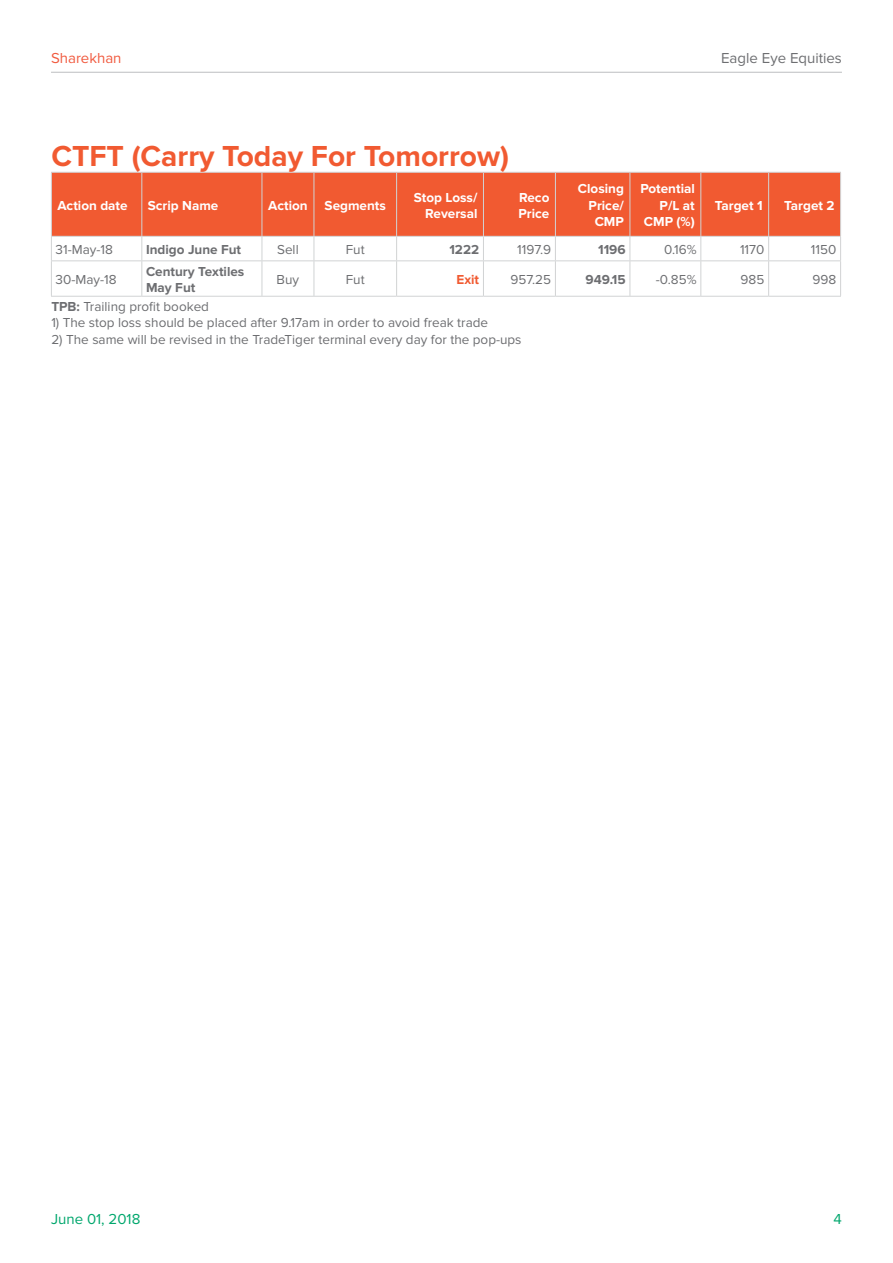
<style>
.page{position:relative;width:893px;height:1263px;background:#fff}
.page>*{position:absolute;margin:0;border:0;box-sizing:border-box;transform-origin:0 0}
.t1{font:700 30px "Proxima Nova";color:#f15a31}
.t2{font:15px "Proxima Nova";color:#6d6e71}
.t3{font:15px "Proxima Nova";color:#00a76d}
.t4{font:15px "Proxima Nova";color:#f15b40}
.t5{font:13.5px "Proxima Nova";color:#6d6e71}
.t6{font:700 13.5px/16.2px "Proxima Nova";color:#fff;text-align:right}
.t7{font:700 13.5px/16.2px "Proxima Nova";color:#6d6e71}
.t8{font:700 13.5px "Proxima Nova";color:#f15a31}
.s1{font-weight:700}
</style>
<div class="page">
<hr style="left:51px;top:72px;width:791px;height:1px;background:#bcbec0">
<div style="left:52px;top:173px;width:788px;height:63px;background:#f15a31"></div>
<svg style="left:52px;top:237px;width:788px;height:59px"></svg>
<hr style="left:51px;top:173px;width:1px;height:63px;background:#d1d3d4">
<hr style="left:141px;top:173px;width:1px;height:63px;background:#d1d3d4">
<hr style="left:262px;top:173px;width:1px;height:63px;background:#d1d3d4">
<hr style="left:314px;top:173px;width:1px;height:63px;background:#d1d3d4">
<hr style="left:396px;top:173px;width:1px;height:63px;background:#d1d3d4">
<hr style="left:483px;top:173px;width:1px;height:63px;background:#d1d3d4">
<hr style="left:555px;top:173px;width:1px;height:63px;background:#d1d3d4">
<hr style="left:630px;top:173px;width:1px;height:63px;background:#d1d3d4">
<hr style="left:700px;top:173px;width:1px;height:63px;background:#d1d3d4">
<hr style="left:768px;top:173px;width:1px;height:63px;background:#d1d3d4">
<hr style="left:840px;top:173px;width:1px;height:63px;background:#d1d3d4">
<hr style="left:51px;top:236px;width:91px;height:1px;background:#d1d3d4">
<svg style="left:51px;top:237px;width:1px;height:23px"></svg>
<hr style="left:142px;top:236px;width:120px;height:1px;background:#d1d3d4">
<svg style="left:141px;top:237px;width:1px;height:23px"></svg>
<hr style="left:262px;top:236px;width:52px;height:1px;background:#d1d3d4">
<svg style="left:262px;top:237px;width:1px;height:23px"></svg>
<hr style="left:314px;top:236px;width:83px;height:1px;background:#d1d3d4">
<svg style="left:314px;top:237px;width:1px;height:23px"></svg>
<hr style="left:397px;top:236px;width:86px;height:1px;background:#d1d3d4">
<svg style="left:396px;top:237px;width:1px;height:23px"></svg>
<hr style="left:483px;top:236px;width:72px;height:1px;background:#d1d3d4">
<svg style="left:483px;top:237px;width:1px;height:23px"></svg>
<hr style="left:555px;top:236px;width:75px;height:1px;background:#d1d3d4">
<svg style="left:555px;top:237px;width:1px;height:23px"></svg>
<hr style="left:630px;top:236px;width:71px;height:1px;background:#d1d3d4">
<svg style="left:630px;top:237px;width:1px;height:23px"></svg>
<hr style="left:701px;top:236px;width:68px;height:1px;background:#d1d3d4">
<svg style="left:700px;top:237px;width:1px;height:23px"></svg>
<hr style="left:769px;top:236px;width:72px;height:1px;background:#d1d3d4">
<svg style="left:768px;top:237px;width:1px;height:23px"></svg>
<svg style="left:840px;top:237px;width:1px;height:23px"></svg>
<hr style="left:51px;top:261px;width:1px;height:35px;background:#d1d3d4">
<hr style="left:141px;top:261px;width:1px;height:35px;background:#d1d3d4">
<hr style="left:262px;top:261px;width:1px;height:35px;background:#d1d3d4">
<hr style="left:314px;top:261px;width:1px;height:35px;background:#d1d3d4">
<hr style="left:396px;top:261px;width:1px;height:35px;background:#d1d3d4">
<hr style="left:483px;top:261px;width:1px;height:35px;background:#d1d3d4">
<hr style="left:555px;top:261px;width:1px;height:35px;background:#d1d3d4">
<hr style="left:630px;top:261px;width:1px;height:35px;background:#d1d3d4">
<hr style="left:700px;top:261px;width:1px;height:35px;background:#d1d3d4">
<hr style="left:768px;top:261px;width:1px;height:35px;background:#d1d3d4">
<hr style="left:840px;top:261px;width:1px;height:35px;background:#d1d3d4">
<hr style="left:51px;top:172px;width:91px;height:1px;background:#d1d3d4">
<hr style="left:142px;top:172px;width:120px;height:1px;background:#d1d3d4">
<hr style="left:262px;top:172px;width:52px;height:1px;background:#d1d3d4">
<hr style="left:314px;top:172px;width:83px;height:1px;background:#d1d3d4">
<hr style="left:397px;top:172px;width:86px;height:1px;background:#d1d3d4">
<hr style="left:483px;top:172px;width:72px;height:1px;background:#d1d3d4">
<hr style="left:555px;top:172px;width:75px;height:1px;background:#d1d3d4">
<hr style="left:630px;top:172px;width:71px;height:1px;background:#d1d3d4">
<hr style="left:701px;top:172px;width:68px;height:1px;background:#d1d3d4">
<hr style="left:769px;top:172px;width:72px;height:1px;background:#d1d3d4">
<hr style="left:51px;top:260px;width:91px;height:1px;background:#d1d3d4">
<hr style="left:142px;top:260px;width:120px;height:1px;background:#d1d3d4">
<hr style="left:262px;top:260px;width:52px;height:1px;background:#d1d3d4">
<hr style="left:314px;top:260px;width:83px;height:1px;background:#d1d3d4">
<hr style="left:397px;top:260px;width:86px;height:1px;background:#d1d3d4">
<hr style="left:483px;top:260px;width:72px;height:1px;background:#d1d3d4">
<hr style="left:555px;top:260px;width:75px;height:1px;background:#d1d3d4">
<hr style="left:630px;top:260px;width:71px;height:1px;background:#d1d3d4">
<hr style="left:701px;top:260px;width:68px;height:1px;background:#d1d3d4">
<hr style="left:769px;top:260px;width:72px;height:1px;background:#d1d3d4">
<hr style="left:51px;top:296px;width:91px;height:1px;background:#d1d3d4">
<hr style="left:142px;top:296px;width:120px;height:1px;background:#d1d3d4">
<hr style="left:262px;top:296px;width:52px;height:1px;background:#d1d3d4">
<hr style="left:314px;top:296px;width:83px;height:1px;background:#d1d3d4">
<hr style="left:397px;top:296px;width:86px;height:1px;background:#d1d3d4">
<hr style="left:483px;top:296px;width:72px;height:1px;background:#d1d3d4">
<hr style="left:555px;top:296px;width:75px;height:1px;background:#d1d3d4">
<hr style="left:630px;top:296px;width:71px;height:1px;background:#d1d3d4">
<hr style="left:701px;top:296px;width:68px;height:1px;background:#d1d3d4">
<hr style="left:769px;top:296px;width:72px;height:1px;background:#d1d3d4">
<p class="t4" style="left:51px;top:49px;width:72px">Sharekhan</p>
<p class="t2" style="left:721px;top:49px;width:122px">Eagle Eye Equities</p>
<h1 class="t1" style="left:51px;top:139px;width:459px">CTFT (Carry Today For Tomorrow)</h1>
<p class="t6" style="left:57px;top:197px;width:72px">Action date</p>
<p class="t6" style="left:148px;top:197px;width:72px">Scrip Name</p>
<p class="t6" style="left:268px;top:197px;width:41px">Action</p>
<p class="t6" style="left:325px;top:197px;width:63px">Segments</p>
<p class="t6" style="left:414px;top:189px;width:65px">Stop Loss/<br>Reversal</p>
<p class="t6" style="left:518px;top:189px;width:32px;text-align:left">Reco<br>Price</p>
<p class="t6" style="left:578px;top:181px;width:48px">Closing<br>Price/<br>CMP</p>
<p class="t6" style="left:640px;top:181px;width:56px">Potential<br>P/L at<br>CMP (%)</p>
<p class="t6" style="left:715px;top:197px;width:49px">Target 1</p>
<p class="t6" style="left:784px;top:197px;width:52px">Target 2</p>
<p class="t5" style="left:56px;top:242px;width:59px">31-May-18</p>
<p class="t7" style="left:146px;top:242px;width:97px">Indigo June Fut</p>
<p class="t5" style="left:277px;top:242px;width:23px">Sell</p>
<p class="t5" style="left:346px;top:242px;width:20px">Fut</p>
<p class="t7" style="left:449px;top:242px;width:31px">1222</p>
<p class="t5" style="left:517px;top:242px;width:35px">1197.9</p>
<p class="t7" style="left:598px;top:242px;width:29px">1196</p>
<p class="t5" style="left:664px;top:242px;width:34px">0.16%</p>
<p class="t5" style="left:740px;top:242px;width:26px">1170</p>
<p class="t5" style="left:811px;top:242px;width:27px">1150</p>
<p class="t5" style="left:56px;top:272px;width:62px">30-May-18</p>
<p class="t7" style="left:146px;top:263px;width:100px">Century Textiles<br>May Fut</p>
<p class="t5" style="left:277px;top:272px;width:24px">Buy</p>
<p class="t5" style="left:346px;top:272px;width:20px">Fut</p>
<p class="t8" style="left:456px;top:272px;width:24px">Exit</p>
<p class="t5" style="left:511px;top:272px;width:42px">957.25</p>
<p class="t7" style="left:586px;top:272px;width:42px">949.15</p>
<p class="t5" style="left:656px;top:272px;width:42px">-0.85%</p>
<p class="t5" style="left:741px;top:272px;width:25px">985</p>
<p class="t5" style="left:812px;top:272px;width:25px">998</p>
<p class="t5" style="left:51px;top:299px;width:159px"><span class="s1">TPB:</span> Trailing profit booked</p>
<p class="t5" style="left:51px;top:315px;width:438px">1) The stop loss should be placed after 9.17am in order to avoid freak trade</p>
<p class="t5" style="left:51px;top:331px;width:472px">2) The same will be revised in the TradeTiger terminal every day for the pop-ups</p>
<p class="t3" style="left:51px;top:1210px;width:91px">June 01, 2018</p>
<p class="t3" style="left:834px;top:1210px;width:10px">4</p>
</div>
